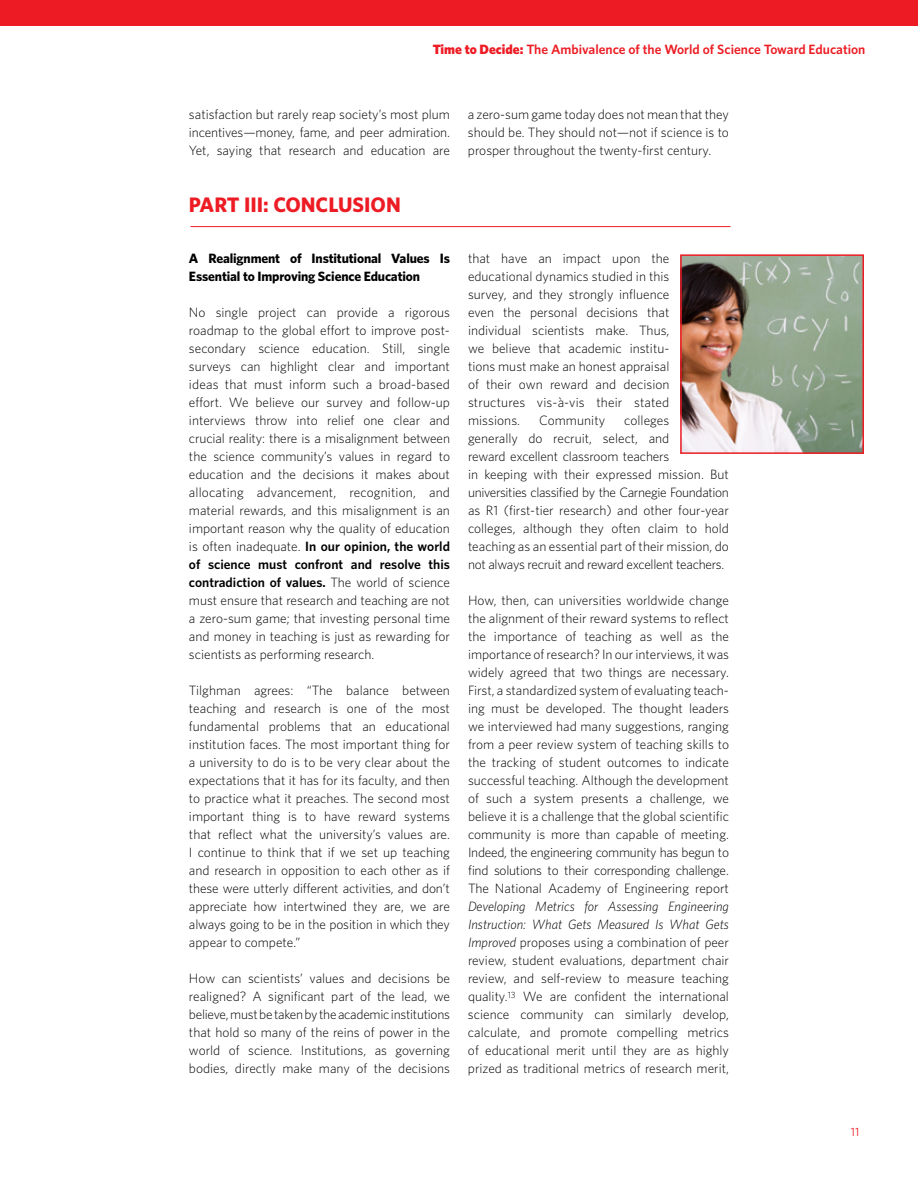
<style>
.page{position:relative;width:918px;height:1188px;background:#fff}
.page>*{position:absolute;margin:0;border:0;box-sizing:border-box;transform-origin:0 0}
.t1{font:700 21px "Whitney";color:#ed1c24}
.t2{font:300 13.5px/18px "Whitney";color:#000;text-align:justify}
.t3{font:700 13.5px/18px "Whitney";letter-spacing:-.01em;color:#000}
.t4{font:600 13.5px "Whitney";color:#ed1c24}
.t5{font:12px "Whitney";color:#ed1c24}
.s1{font-weight:900}
.s2{font-weight:600}
.s3{font-style:italic}
</style>
<div class="page">
<hr style="left:190px;top:226px;width:540px;height:1px;background:#ed1c24">
<img style="left:683px;top:257px;width:178px;height:194px">
<div style="left:680px;top:254px;width:184px;height:200px;border:2px solid #ed1c24"></div>
<div style="left:0;top:0;width:918px;height:26px;background:#ed1c24"></div>
<p class="t4" style="left:433px;top:41px;width:434px"><span class="s1">Time to Decide:</span> The Ambivalence of the World of Science Toward Education</p>
<p class="t2" style="left:189px;top:105px;width:263px">satisfaction but rarely reap society’s most plum incentives—money, fame, and peer admiration.<br>Yet, saying that research and education are</p>
<p class="t2" style="left:468px;top:105px;width:263px">a zero-sum game today does not mean that they should be. They should not—not if science is to prosper throughout the twenty-first century.</p>
<h1 class="t1" style="left:189px;top:190px;width:213px">PART III: CONCLUSION</h1>
<p class="t3" style="left:189px;top:249px;width:262px">A Realignment of Institutional Values Is<br>Essential to Improving Science Education</p>
<p class="t2" style="left:189px;top:303px;width:263px">No single project can provide a rigorous roadmap to the global effort to improve post&shy;secondary science education. Still, single surveys can highlight clear and important ideas that must inform such a broad-based effort. We believe our survey and follow-up interviews throw into relief one clear and crucial reality: there is a misalignment between the science community’s values in regard to education and the decisions it makes about allocating advancement, recognition, and material rewards, and this misalignment is an important reason why the quality of education is often inadequate. <span class="s2">In our opinion, the world of science must confront and resolve this contradiction of values.</span> The world of science must ensure that research and teaching are not a zero-sum game; that investing personal time and money in teaching is just as rewarding for scientists as performing research.</p>
<p class="t2" style="left:189px;top:681px;width:263px">Tilghman agrees: “The balance between teaching and research is one of the most fundamental problems that an educational institution faces. The most important thing for a university to do is to be very clear about the expectations that it has for its faculty, and then to practice what it preaches. The second most important thing is to have reward systems that reflect what the university’s values are.<br>I continue to think that if we set up teaching and research in opposition to each other as if these were utterly different activities, and don’t appreciate how intertwined they are, we are always going to be in the position in which they appear to compete.”</p>
<p class="t2" style="left:189px;top:969px;width:263px">How can scientists’ values and decisions be realigned? A significant part of the lead, we believe, must be taken by the academic institutions that hold so many of the reins of power in the world of science. Institutions, as governing bodies, directly make many of the decisions</p>
<p class="t2" style="left:468px;top:249px;width:203px">that have an impact upon the educational dynamics studied in this survey, and they strongly influence even the personal decisions that individual scientists make. Thus, we believe that academic institu&shy;tions must make an honest appraisal of their own reward and decision structures vis-à-vis their stated missions.</p>
<p class="t2" style="left:468px;top:411px;width:262px;text-align:left;text-indent:156px">colleges<br>generally do recruit, select, and<br>reward excellent classroom teachers<br>in keeping with their expressed mission. But universities classified by the Carnegie Foundation as R1 (first-tier research) and other four-year colleges, although they often claim to hold teaching as an essential part of their mission, do not always recruit and reward excellent teachers.</p>
<p class="t2" style="left:468px;top:591px;width:263px">How, then, can universities worldwide change the alignment of their reward systems to reflect the importance of teaching as well as the importance of research? In our interviews, it was widely agreed that two things are necessary.<br>First, a standardized system of evaluating teach&shy;ing must be developed. The thought leaders we interviewed had many suggestions, ranging from a peer review system of teaching skills to the tracking of student outcomes to indicate successful teaching. Although the development of such a system presents a challenge, we believe it is a challenge that the global scientific community is more than capable of meeting.<br>Indeed, the engineering community has begun to find solutions to their corresponding challenge.<br>The National Academy of Engineering report</p>
<p class="t2" style="left:468px;top:897px;width:263px"><span class="s3">Developing Metrics for Assessing Engineering Instruction: What Gets Measured Is What Gets Improved</span> proposes using a combination of peer review, student evaluations, department chair review, and self-review to measure teaching quality.<sup>13</sup> We are confident the international science community can similarly develop, calculate, and promote compelling metrics of educational merit until they are as highly prized as traditional metrics of research merit,</p>
<p class="t2" style="left:539px;top:411px;width:68px">Community</p>
<p class="t5" style="left:851px;top:1124px;width:10px">11</p>
</div>
